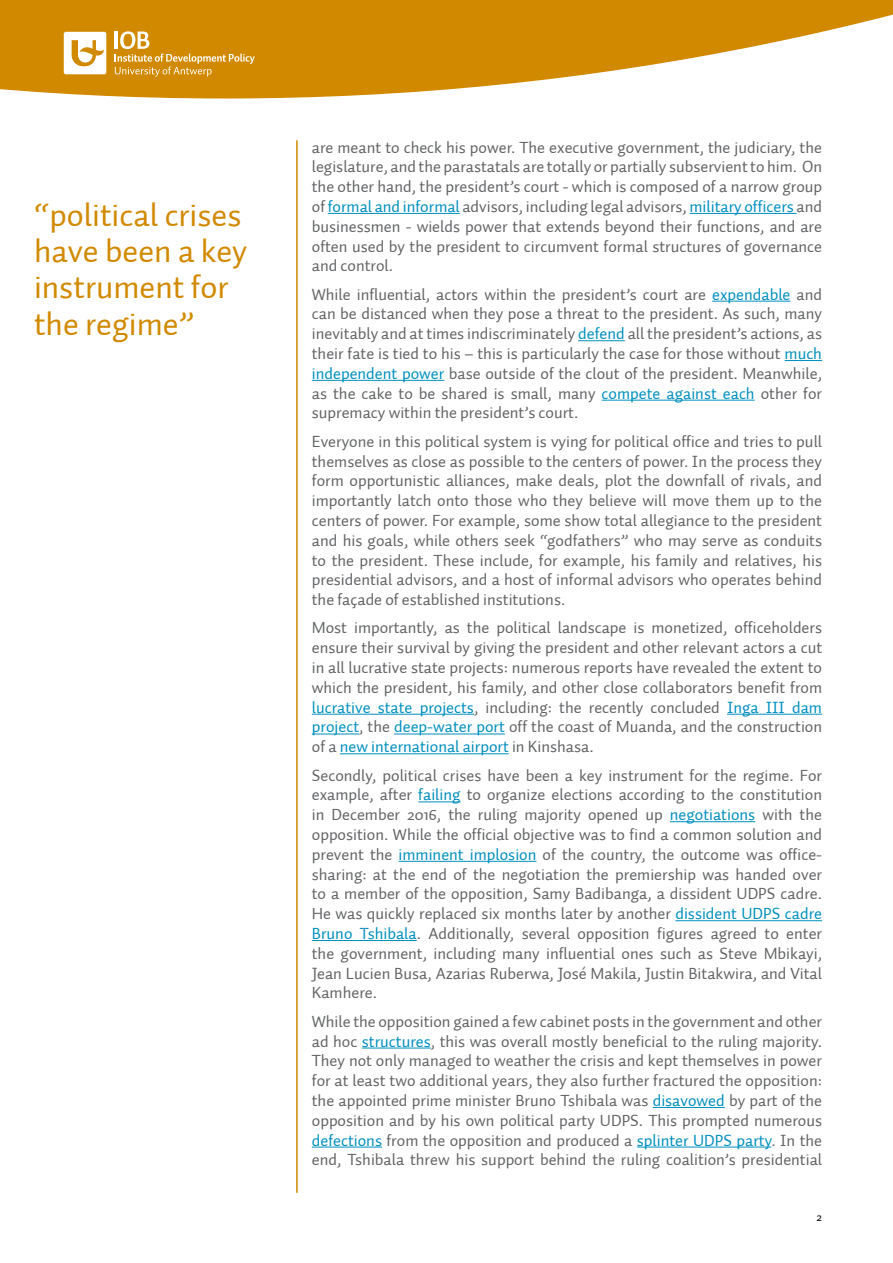
<style>
.page{position:relative;width:893px;height:1263px;background:#fff}
.page>*{position:absolute;margin:0;border:0;box-sizing:border-box;transform-origin:0 0}
.t1{font:33px/36.3px "Auto 1";color:#d18a00}
.t2{font:16.5px/19.8px "Auto 1";color:#636466;text-align:justify}
.t3{font:12px "Auto 1";color:#000}
.s1{color:#008fbe}
</style>
<div class="page">
<svg style="left:0;top:0;width:893px;height:99px;fill:#d18a00"></svg>
<hr style="left:328px;top:213px;width:132px;height:1px;background:#008fbe">
<hr style="left:690px;top:213px;width:106px;height:1px;background:#008fbe">
<hr style="left:712px;top:301px;width:78px;height:1px;background:#008fbe">
<hr style="left:578px;top:340px;width:47px;height:1px;background:#008fbe">
<hr style="left:785px;top:360px;width:37px;height:1px;background:#008fbe">
<hr style="left:312px;top:380px;width:132px;height:1px;background:#008fbe">
<hr style="left:602px;top:400px;width:153px;height:1px;background:#008fbe">
<hr style="left:312px;top:714px;width:162px;height:1px;background:#008fbe">
<hr style="left:727px;top:714px;width:95px;height:1px;background:#008fbe">
<hr style="left:312px;top:734px;width:47px;height:1px;background:#008fbe">
<hr style="left:394px;top:734px;width:111px;height:1px;background:#008fbe">
<hr style="left:340px;top:753px;width:169px;height:1px;background:#008fbe">
<hr style="left:418px;top:802px;width:43px;height:1px;background:#008fbe">
<hr style="left:670px;top:821px;width:85px;height:1px;background:#008fbe">
<hr style="left:399px;top:861px;width:137px;height:1px;background:#008fbe">
<hr style="left:675px;top:920px;width:147px;height:1px;background:#008fbe">
<hr style="left:312px;top:940px;width:105px;height:1px;background:#008fbe">
<hr style="left:362px;top:1048px;width:69px;height:1px;background:#008fbe">
<hr style="left:653px;top:1107px;width:72px;height:1px;background:#008fbe">
<hr style="left:312px;top:1147px;width:70px;height:1px;background:#008fbe">
<hr style="left:637px;top:1147px;width:134px;height:1px;background:#008fbe">
<svg style="left:115px;top:31px;width:140px;height:46px;background:#d79a24"></svg>
<svg style="left:64px;top:32px;width:42px;height:42px"></svg>
<hr style="left:296px;top:140px;width:2px;height:1053px;background:#d18a00">
<h1 class="t1" style="left:34px;top:197px;width:215px">“political crises have been a key instrument for the regime”</h1>
<p class="t2" style="left:312px;top:137px;width:512px">are meant to check his power. The executive government, the judiciary, the legislature, and the parastatals are totally or partially subservient to him. On the other hand, the president’s court - which is composed of a narrow group of <span class="s1">formal and informal</span> advisors, including legal advisors, <span class="s1">military officers</span> and businessmen - wields power that extends beyond their functions, and are often used by the president to circumvent formal structures of governance and control.</p>
<p class="t2" style="left:312px;top:284px;width:512px">While influential, actors within the president’s court are <span class="s1">expendable</span> and can be distanced when they pose a threat to the president. As such, many inevitably and at times indiscriminately <span class="s1">defend</span> all the president’s actions, as their fate is tied to his – this is particularly the case for those without <span class="s1">much independent power</span> base outside of the clout of the president. Meanwhile, as the cake to be shared is small, many <span class="s1">compete against each</span> other for supremacy within the president’s court.</p>
<p class="t2" style="left:312px;top:432px;width:512px">Everyone in this political system is vying for political office and tries to pull themselves as close as possible to the centers of power. In the process they form opportunistic alliances, make deals, plot the downfall of rivals, and importantly latch onto those who they believe will move them up to the centers of power. For example, some show total allegiance to the president and his goals, while others seek “godfathers” who may serve as conduits to the president. These include, for example, his family and relatives, his presidential advisors, and a host of informal advisors who operates behind the façade of established institutions.</p>
<p class="t2" style="left:312px;top:618px;width:512px">Most importantly, as the political landscape is monetized, officeholders ensure their survival by giving the president and other relevant actors a cut in all lucrative state projects: numerous reports have revealed the extent to which the president, his family, and other close collaborators benefit from <span class="s1">lucrative state projects</span>, including: the recently concluded <span class="s1">Inga III dam project</span>, the <span class="s1">deep-water port</span> off the coast of Muanda, and the construction of a <span class="s1">new international airport</span> in Kinshasa.</p>
<p class="t2" style="left:312px;top:765px;width:512px">Secondly, political crises have been a key instrument for the regime. For example, after <span class="s1">failing</span> to organize elections according to the constitution in December 2016, the ruling majority opened up <span class="s1">negotiations</span> with the opposition. While the official objective was to find a common solution and prevent the <span class="s1">imminent implosion</span> of the country, the outcome was office&shy;sharing: at the end of the negotiation the premiership was handed over to a member of the opposition, Samy Badibanga, a dissident UDPS cadre.<br>He was quickly replaced six months later by another <span class="s1">dissident UDPS cadre Bruno Tshibala</span>. Additionally, several opposition figures agreed to enter the government, including many influential ones such as Steve Mbikayi, Jean Lucien Busa, Azarias Ruberwa, José Makila, Justin Bitakwira, and Vital Kamhere.</p>
<p class="t2" style="left:312px;top:1011px;width:512px">While the opposition gained a few cabinet posts in the government and other ad hoc <span class="s1">structures</span>, this was overall mostly beneficial to the ruling majority.<br>They not only managed to weather the crisis and kept themselves in power for at least two additional years, they also further fractured the opposition: the appointed prime minister Bruno Tshibala was <span class="s1">disavowed</span> by part of the opposition and by his own political party UDPS. This prompted numerous <span class="s1">defections</span> from the opposition and produced a <span class="s1">splinter UDPS party</span>. In the end, Tshibala threw his support behind the ruling coalition’s presidential</p>
<p class="t3" style="left:817px;top:1209px;width:7px">2</p>
</div>
